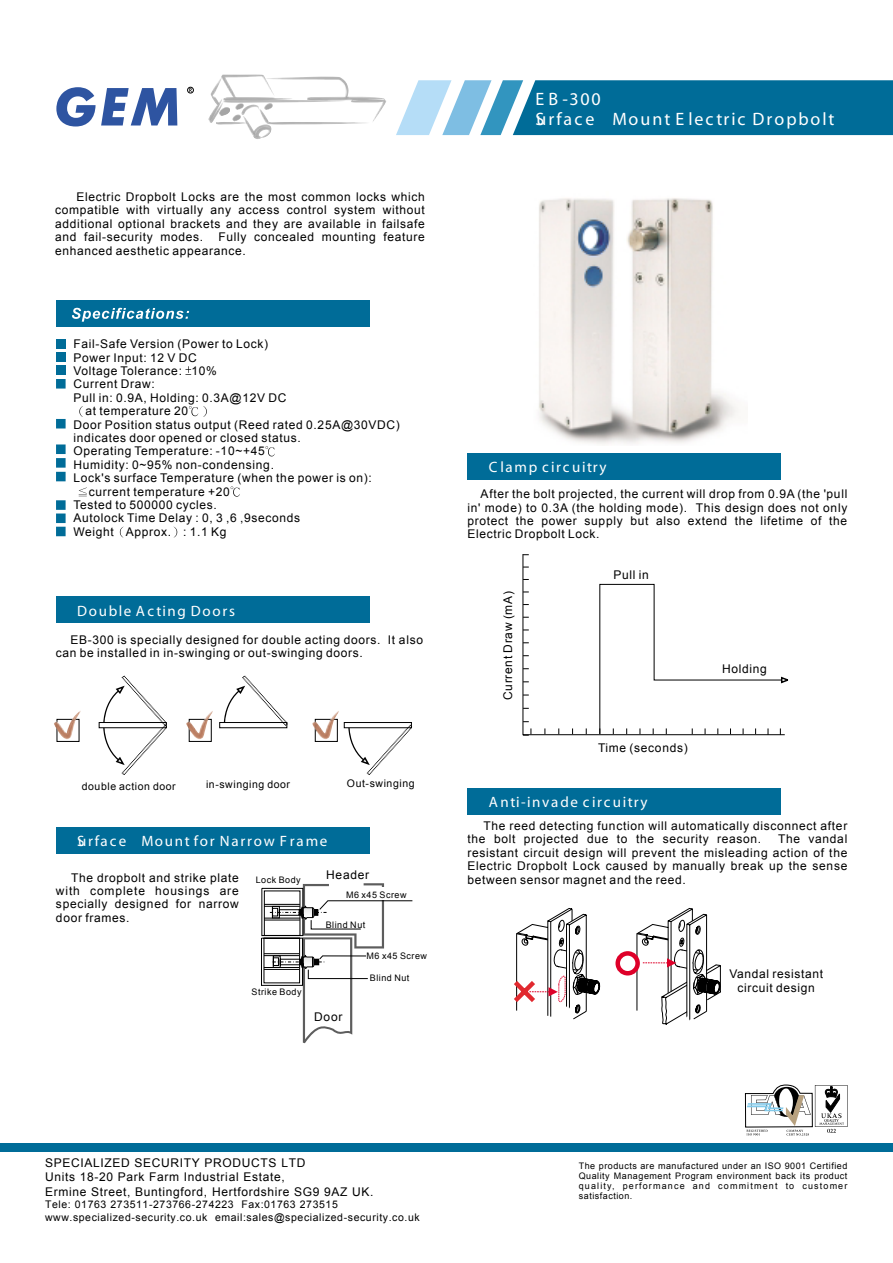
<style>
.page{position:relative;width:893px;height:1263px;background:#fff}
.page>*{position:absolute;margin:0;border:0;box-sizing:border-box;transform-origin:0 0}
.t1{font:18px/20.1px "Myriad";letter-spacing:.11em;color:#fff}
.t2{font:15px "Myriad";letter-spacing:.12em;color:#fff}
.t3{font:12px/13.4px "Arial";letter-spacing:.055em;color:#000;text-align:justify}
.t4{font:10.5px/12.8px "Arial";letter-spacing:.055em;color:#000}
.t5{font:9px/10.1px "Arial";letter-spacing:.055em;color:#000;text-align:justify}
</style>
<div class="page">
<div style="left:56px;top:301px;width:313px;height:26px;background:#006c98"></div>
<svg style="left:72px;top:308px;width:117px;height:14px"></svg>
<svg style="left:56px;top:87px;width:121px;height:40px"></svg>
<svg style="left:187px;top:87px;width:6px;height:6px"></svg>
<svg style="left:396px;top:80px;width:496px;height:55px;background:#2e88ae"></svg>
<div style="left:0;top:1144px;width:892px;height:8px;background:#006c98"></div>
<svg style="left:745px;top:1085px;width:102px;height:51px"></svg>
<svg style="left:185px;top:366px;width:6px;height:9px"></svg>
<svg style="left:79px;top:406px;width:4px;height:11px"></svg>
<svg style="left:189px;top:406px;width:18px;height:11px"></svg>
<svg style="left:265px;top:446px;width:10px;height:10px"></svg>
<svg style="left:79px;top:487px;width:8px;height:9px"></svg>
<svg style="left:231px;top:486px;width:9px;height:11px"></svg>
<svg style="left:120px;top:527px;width:3px;height:11px"></svg>
<svg style="left:174px;top:527px;width:3px;height:11px"></svg>
<div style="left:56px;top:365px;width:10px;height:9px;background:#006c98"></div>
<div style="left:56px;top:352px;width:10px;height:10px;background:#006c98"></div>
<div style="left:56px;top:340px;width:10px;height:9px;background:#006c98"></div>
<div style="left:56px;top:379px;width:10px;height:10px;background:#006c98"></div>
<div style="left:56px;top:419px;width:10px;height:10px;background:#006c98"></div>
<div style="left:56px;top:458px;width:10px;height:10px;background:#006c98"></div>
<div style="left:56px;top:444px;width:10px;height:10px;background:#006c98"></div>
<div style="left:56px;top:500px;width:10px;height:10px;background:#006c98"></div>
<div style="left:56px;top:472px;width:10px;height:9px;background:#006c98"></div>
<div style="left:56px;top:527px;width:10px;height:9px;background:#006c98"></div>
<div style="left:56px;top:514px;width:10px;height:9px;background:#006c98"></div>
<img style="left:351px;top:101px;width:34px;height:15px">
<img style="left:278px;top:77px;width:70px;height:18px">
<img style="left:355px;top:122px;width:11px;height:2px">
<img style="left:216px;top:122px;width:27px;height:2px">
<img style="left:223px;top:101px;width:117px;height:1px">
<img style="left:224px;top:100px;width:104px;height:3px">
<img style="left:210px;top:79px;width:12px;height:44px">
<img style="left:208px;top:99px;width:14px;height:22px">
<img style="left:209px;top:102px;width:9px;height:18px">
<img style="left:221px;top:74px;width:53px;height:24px">
<img style="left:222px;top:75px;width:46px;height:22px">
<img style="left:211px;top:80px;width:9px;height:24px">
<img style="left:223px;top:97px;width:69px;height:4px">
<img style="left:224px;top:98px;width:59px;height:2px">
<img style="left:307px;top:95px;width:78px;height:6px">
<img style="left:308px;top:98px;width:67px;height:2px">
<img style="left:244px;top:106px;width:13px;height:8px">
<img style="left:255px;top:128px;width:6px;height:11px">
<img style="left:245px;top:119px;width:10px;height:17px">
<svg style="left:257px;top:103px;width:16px;height:35px"></svg>
<svg style="left:218px;top:103px;width:26px;height:18px"></svg>
<div style="left:56px;top:827px;width:313px;height:27px;background:#006c98"></div>
<div style="left:467px;top:788px;width:314px;height:26px;background:#006c98"></div>
<div style="left:467px;top:454px;width:314px;height:26px;background:#006c98"></div>
<div style="left:56px;top:597px;width:313px;height:26px;background:#006c98"></div>
<div style="left:99px;top:722px;width:67px;height:6px;border:1px solid #000"></div>
<svg style="left:103px;top:675px;width:64px;height:100px"></svg>
<svg style="left:224px;top:675px;width:64px;height:51px"></svg>
<div style="left:344px;top:722px;width:67px;height:6px;border:1px solid #000"></div>
<svg style="left:348px;top:725px;width:64px;height:50px"></svg>
<div style="left:57px;top:719px;width:22px;height:23px;border:1px solid #000"></div>
<img style="left:54px;top:711px;width:27px;height:29px">
<img style="left:55px;top:716px;width:21px;height:23px">
<div style="left:189px;top:719px;width:22px;height:23px;border:1px solid #000"></div>
<img style="left:186px;top:711px;width:27px;height:29px">
<img style="left:187px;top:716px;width:21px;height:23px">
<div style="left:315px;top:719px;width:22px;height:23px;border:1px solid #000"></div>
<img style="left:312px;top:711px;width:27px;height:29px">
<img style="left:313px;top:716px;width:21px;height:23px">
<svg style="left:780px;top:676px;width:9px;height:8px"></svg>
<svg style="left:522px;top:554px;width:234px;height:182px"></svg>
<svg style="left:514px;top:908px;width:207px;height:117px"></svg>
<svg style="left:261px;top:883px;width:152px;height:160px"></svg>
<div style="left:346px;top:887px;width:66px;height:13px;background:#fff"></div>
<img style="left:539px;top:198px;width:199px;height:246px">
<p class="t3" style="left:55px;top:190px;width:371px;text-indent:21px">Electric Dropbolt Locks are the most common locks which compatible with virtually any access control system without additional optional brackets and they are available in failsafe and fail-security modes.</p>
<p class="t3" style="left:55px;top:230px;width:371px;text-indent:163px">Fully concealed mounting feature enhanced aesthetic appearance.</p>
<p class="t3" style="left:73px;top:337px;width:196px">Fail-Safe Version (Power to Lock)</p>
<p class="t3" style="left:73px;top:351px;width:125px">Power Input: 12 V DC</p>
<p class="t3" style="left:73px;top:364px;width:145px">Voltage Tolerance: 10%</p>
<p class="t3" style="left:73px;top:378px;width:83px">Current Draw:</p>
<p class="t3" style="left:73px;top:391px;width:214px">Pull in: 0.9A, Holding: 0.3A@12V DC</p>
<p class="t3" style="left:85px;top:404px;width:104px">at temperature 20</p>
<p class="t3" style="left:73px;top:418px;width:328px">Door Position status output (Reed rated 0.25A@30VDC)</p>
<p class="t3" style="left:73px;top:431px;width:229px">indicates door opened or closed status.</p>
<p class="t3" style="left:73px;top:445px;width:193px">Operating Temperature: -10~+45</p>
<p class="t3" style="left:73px;top:458px;width:202px">Humidity: 0~95% non-condensing.</p>
<p class="t3" style="left:73px;top:471px;width:300px">Lock's surface Temperature (when the power is on):</p>
<p class="t3" style="left:89px;top:485px;width:143px">current temperature +20</p>
<p class="t3" style="left:73px;top:498px;width:145px">Tested to 500000 cycles.</p>
<p class="t3" style="left:73px;top:512px;width:228px">Autolock Time Delay : 0, 3 ,6 ,9seconds</p>
<p class="t3" style="left:73px;top:525px;width:155px">Weight Approx. : 1.1 Kg</p>
<p class="t2" style="left:77px;top:604px;width:159px">Double Acting Doors</p>
<p class="t3" style="left:56px;top:633px;width:368px;text-indent:15px">EB-300 is specially designed for double acting doors. It also can be installed in in-swinging or out-swinging doors.</p>
<p class="t4" style="left:82px;top:780px;width:95px">double action door</p>
<p class="t4" style="left:206px;top:778px;width:86px">in-swinging door</p>
<p class="t4" style="left:347px;top:777px;width:69px">Out-swinging</p>
<p class="t2" style="left:77px;top:834px;width:252px">Surface Mount for Narrow Frame</p>
<p class="t3" style="left:56px;top:871px;width:184px;text-indent:15px">The dropbolt and strike plate with complete housings are specially designed for narrow door frames.</p>
<p class="t5" style="left:256px;top:875px;width:47px">Lock Body</p>
<p class="t5" style="left:251px;top:987px;width:52px">Strike Body</p>
<p class="t3" style="left:326px;top:868px;width:44px">Header</p>
<p class="t5" style="left:346px;top:890px;width:62px">M6 x45 Screw</p>
<p class="t5" style="left:326px;top:920px;width:41px">Blind Nut</p>
<p class="t5" style="left:366px;top:951px;width:62px">M6 x45 Screw</p>
<p class="t3" style="left:314px;top:1010px;width:30px">Door</p>
<p class="t5" style="left:370px;top:973px;width:41px">Blind Nut</p>
<h1 class="t1" style="left:535px;top:89px;width:300px">E B -300<br>Surface Mount E lectric Dropbolt</h1>
<p class="t2" style="left:488px;top:459px;width:119px">Clamp circuitry</p>
<p class="t3" style="left:467px;top:487px;width:381px;text-indent:13px">After the bolt projected, the current will drop from 0.9A (the 'pull in' mode) to 0.3A (the holding mode). This design does not only protect the power supply but also extend the lifetime of the Electric Dropbolt Lock.</p>
<p class="t3" style="left:501px;top:700px;width:110px;rotate:-90deg">Current Draw (mA)</p>
<p class="t3" style="left:613px;top:568px;width:37px">Pull in</p>
<p class="t3" style="left:598px;top:742px;width:91px">Time (seconds)</p>
<p class="t2" style="left:488px;top:795px;width:160px">Anti-invade circuitry</p>
<p class="t3" style="left:722px;top:662px;width:46px">Holding</p>
<p class="t3" style="left:467px;top:819px;width:381px;text-indent:16px">The reed detecting function will automatically disconnect after the bolt projected due to the security reason.</p>
<p class="t3" style="left:467px;top:833px;width:381px;text-indent:310px">The vandal resistant circuit design will prevent the misleading action of the Electric Dropbolt Lock caused by manually break up the sense between sensor magnet and the reed.</p>
<p class="t3" style="left:729px;top:967px;width:95px;text-align:center">Vandal resistant circuit design</p>
<p class="t3" style="left:45px;top:1156px;width:330px;line-height:14.2px;text-align:left">SPECIALIZED SECURITY PRODUCTS LTD<br>Units 18-20 Park Farm Industrial Estate,<br>Ermine Street, Buntingford, Hertfordshire SG9 9AZ UK.</p>
<p class="t4" style="left:45px;top:1198px;width:376px">Tele: 01763 273511-273766-274223 Fax:01763 273515 www.specialized-security.co.uk email:sales@specialized-security.co.uk</p>
<p class="t5" style="left:579px;top:1161px;width:270px">The products are manufactured under an ISO 9001 Certified Quality Management Program environment back its product quality, performance and commitment to customer satisfaction.</p>
</div>
